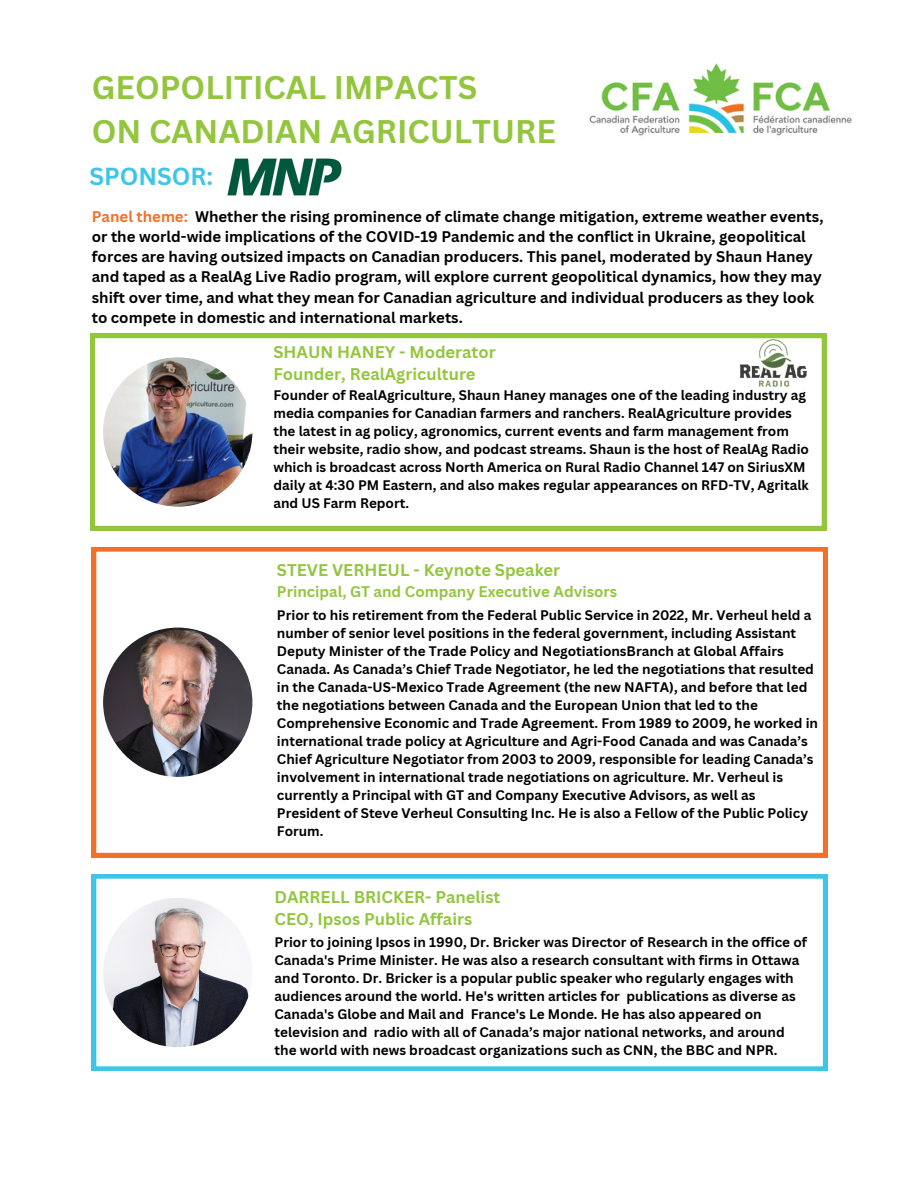
<style>
.page{position:relative;width:918px;height:1188px;background:#fff}
.page>*{position:absolute;margin:0;border:0;box-sizing:border-box;transform-origin:0 0}
.t1{font:700 31.8px/43.8px "Canva Sans";color:#93c63e}
.t2{font:700 24px "Canva Sans";color:#3fc5e7}
.t3{font:700 16.5px/22.5px "Canva Sans";color:#93c63e}
.t4{font:700 15px/20.2px "Canva Sans";color:#000}
.t5{font:700 15px "Canva Sans";color:#93c63e}
.t6{font:700 13.5px/18px "Canva Sans";color:#000}
.s1{color:#f27027}
</style>
<div class="page">
<svg style="left:91px;top:334px;width:735px;height:196px"></svg>
<svg style="left:92px;top:874px;width:735px;height:197px"></svg>
<svg style="left:92px;top:547px;width:735px;height:310px"></svg>
<img style="left:103px;top:357px;width:149px;height:150px;border-radius:50%">
<img style="left:103px;top:898px;width:149px;height:149px;border-radius:50%">
<img style="left:103px;top:628px;width:149px;height:149px;border-radius:50%">
<img style="left:589px;top:63px;width:263px;height:73px">
<img style="left:227px;top:158px;width:115px;height:38px">
<img style="left:697px;top:333px;width:130px;height:77px">
<p class="t1" style="left:92px;top:65px;width:466px">GEOPOLITICAL IMPACTS<br>ON CANADIAN AGRICULTURE</p>
<h3 class="t2" style="left:89px;top:159px;width:125px">SPONSOR:</h3>
<p class="t4" style="left:92px;top:206px;width:733px"><span class="s1">Panel theme:</span> Whether the rising prominence of climate change mitigation, extreme weather events, or the world-wide implications of the COVID-19 Pandemic and the conflict in Ukraine, geopolitical forces are having outsized impacts on Canadian producers. This panel, moderated by Shaun Haney and taped as a RealAg Live Radio program, will explore current geopolitical dynamics, how they may shift over time, and what they mean for Canadian agriculture and individual producers as they look to compete in domestic and international markets.</p>
<p class="t3" style="left:273px;top:340px;width:224px">SHAUN HANEY - Moderator<br>Founder, RealAgriculture</p>
<p class="t6" style="left:273px;top:386px;width:537px">Founder of RealAgriculture, Shaun Haney manages one of the leading industry ag media companies for Canadian farmers and ranchers. RealAgriculture provides the latest in ag policy, agronomics, current events and farm management from their website, radio show, and podcast streams. Shaun is the host of RealAg Radio which is broadcast across North America on Rural Radio Channel 147 on SiriusXM daily at 4:30 PM Eastern, and also makes regular appearances on RFD-TV, Agritalk and US Farm Report.</p>
<p class="t3" style="left:277px;top:558px;width:285px">STEVE VERHEUL - Keynote Speaker</p>
<p class="t5" style="left:277px;top:581px;width:342px">Principal, GT and Company Executive Advisors</p>
<p class="t6" style="left:277px;top:606px;width:543px">Prior to his retirement from the Federal Public Service in 2022, Mr. Verheul held a number of senior level positions in the federal government, including Assistant Deputy Minister of the Trade Policy and NegotiationsBranch at Global Affairs Canada. As Canada’s Chief Trade Negotiator, he led the negotiations that resulted in the Canada-US-Mexico Trade Agreement (the new NAFTA), and before that led the negotiations between Canada and the European Union that led to the Comprehensive Economic and Trade Agreement. From 1989 to 2009, he worked in international trade policy at Agriculture and Agri-Food Canada and was Canada’s Chief Agriculture Negotiator from 2003 to 2009, responsible for leading Canada’s involvement in international trade negotiations on agriculture. Mr. Verheul is currently a Principal with GT and Company Executive Advisors, as well as President of Steve Verheul Consulting Inc. He is also a Fellow of the Public Policy Forum.</p>
<h3 class="t3" style="left:275px;top:885px;width:227px">DARRELL BRICKER- Panelist<br>CEO, Ipsos Public Affairs</h3>
<p class="t6" style="left:275px;top:933px;width:534px">Prior to joining Ipsos in 1990, Dr. Bricker was Director of Research in the office of Canada's Prime Minister. He was also a research consultant with firms in Ottawa and Toronto. Dr. Bricker is a popular public speaker who regularly engages with audiences around the world. He's written articles for publications as diverse as Canada's Globe and Mail and France's Le Monde. He has also appeared on television and radio with all of Canada’s major national networks, and around</p>
<h1 class="t6" style="left:275px;top:1041px;width:504px">the world with news broadcast organizations such as CNN, the BBC and NPR.</h1>
</div>
